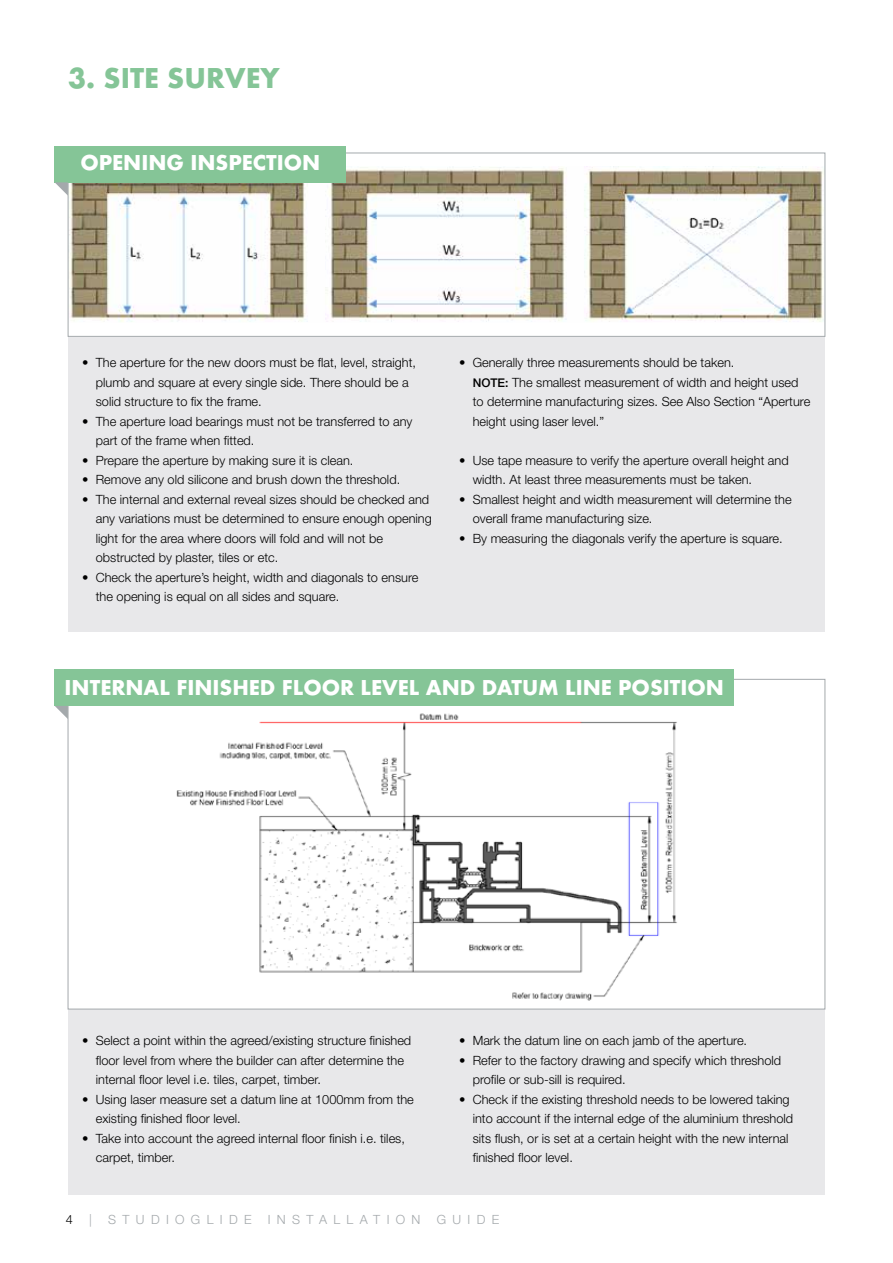
<style>
.page{position:relative;width:893px;height:1263px;background:#fff}
.page>*{position:absolute;margin:0;border:0;box-sizing:border-box;transform-origin:0 0}
.t1{font:30px "Futura Bld";color:#85c597}
.t2{font:22.5px "Futura Bld";color:#fff}
.t3{font:300 12.75px/19.5px "Helvetica Neue LT Std";color:#000}
.t4{font:300 12.75px "Helvetica Neue LT Std";letter-spacing:.5em;color:#a4a9ac}
.s1{font-weight:500;font-size:12px}
</style>
<div class="page">
<div style="left:68px;top:337px;width:757px;height:294px;background:#e8e8ea"></div>
<div style="left:68px;top:1009px;width:757px;height:186px;background:#e8e8ea"></div>
<img style="left:70px;top:166px;width:753px;height:156px">
<div style="left:68px;top:153px;width:757px;height:184px;border:1px solid #a4a9ac"></div>
<div style="left:55px;top:146px;width:291px;height:36px;background:#85c597"></div>
<svg style="left:55px;top:182px;width:13px;height:14px"></svg>
<img style="left:176px;top:713px;width:501px;height:288px">
<div style="left:55px;top:670px;width:679px;height:36px;background:#85c597"></div>
<svg style="left:55px;top:706px;width:13px;height:13px"></svg>
<h1 class="t1" style="left:68px;top:58px;width:213px">3. SITE SURVEY</h1>
<h2 class="t2" style="left:80px;top:148px;width:241px">OPENING INSPECTION</h2>
<p class="t3" style="left:96px;top:353px;width:322px;text-indent:-14px">• The aperture for the new doors must be flat, level, straight, plumb and square at every single side. There should be a solid structure to fix the frame.</p>
<p class="t3" style="left:96px;top:411px;width:318px;text-indent:-14px">• The aperture load bearings must not be transferred to any part of the frame when fitted.</p>
<p class="t3" style="left:82px;top:450px;width:273px">• Prepare the aperture by making sure it is clean.</p>
<p class="t3" style="left:82px;top:470px;width:319px">• Remove any old silicone and brush down the threshold.</p>
<p class="t3" style="left:96px;top:489px;width:338px;text-indent:-14px">• The internal and external reveal sizes should be checked and any variations must be determined to ensure enough opening light for the area where doors will fold and will not be obstructed by plaster, tiles or etc.</p>
<p class="t3" style="left:96px;top:567px;width:324px;text-indent:-14px">• Check the aperture’s height, width and diagonals to ensure the opening is equal on all sides and square.</p>
<p class="t3" style="left:473px;top:353px;width:339px;text-indent:-14px">• Generally three measurements should be taken.<br><span class="s1">NOTE:</span> The smallest measurement of width and height used to determine manufacturing sizes. See Also Section “Aperture height using laser level.”</p>
<p class="t3" style="left:473px;top:450px;width:317px;text-indent:-14px">• Use tape measure to verify the aperture overall height and width. At least three measurements must be taken.</p>
<p class="t3" style="left:473px;top:489px;width:320px;text-indent:-14px">• Smallest height and width measurement will determine the overall frame manufacturing size.</p>
<p class="t3" style="left:459px;top:528px;width:325px">• By measuring the diagonals verify the aperture is square.</p>
<h2 class="t2" style="left:65px;top:672px;width:661px">INTERNAL FINISHED FLOOR LEVEL AND DATUM LINE POSITION</h2>
<p class="t3" style="left:96px;top:1031px;width:317px;text-indent:-14px">• Select a point within the agreed/existing structure finished floor level from where the builder can after determine the internal floor level i.e. tiles, carpet, timber.</p>
<p class="t3" style="left:96px;top:1089px;width:320px;text-indent:-14px">• Using laser measure set a datum line at 1000mm from the existing finished floor level.</p>
<p class="t3" style="left:96px;top:1128px;width:311px;text-indent:-14px">• Take into account the agreed internal floor finish i.e. tiles, carpet, timber.</p>
<p class="t3" style="left:459px;top:1031px;width:289px">• Mark the datum line on each jamb of the aperture.</p>
<p class="t3" style="left:473px;top:1050px;width:310px;text-indent:-14px">• Refer to the factory drawing and specify which threshold profile or sub-sill is required.</p>
<p class="t3" style="left:473px;top:1089px;width:322px;text-indent:-14px">• Check if the existing threshold needs to be lowered taking into account if the internal edge of the aluminium threshold sits flush, or is set at a certain height with the new internal finished floor level.</p>
<p class="t3" style="left:66px;top:1209px;width:9px">4</p>
<p class="t4" style="left:89px;top:1212px;width:4px">|</p>
<p class="t4" style="left:108px;top:1212px;width:145px">STUDIOGLIDE</p>
<p class="t4" style="left:268px;top:1212px;width:154px">INSTALLATION</p>
<p class="t4" style="left:437px;top:1212px;width:64px">GUIDE</p>
</div>
